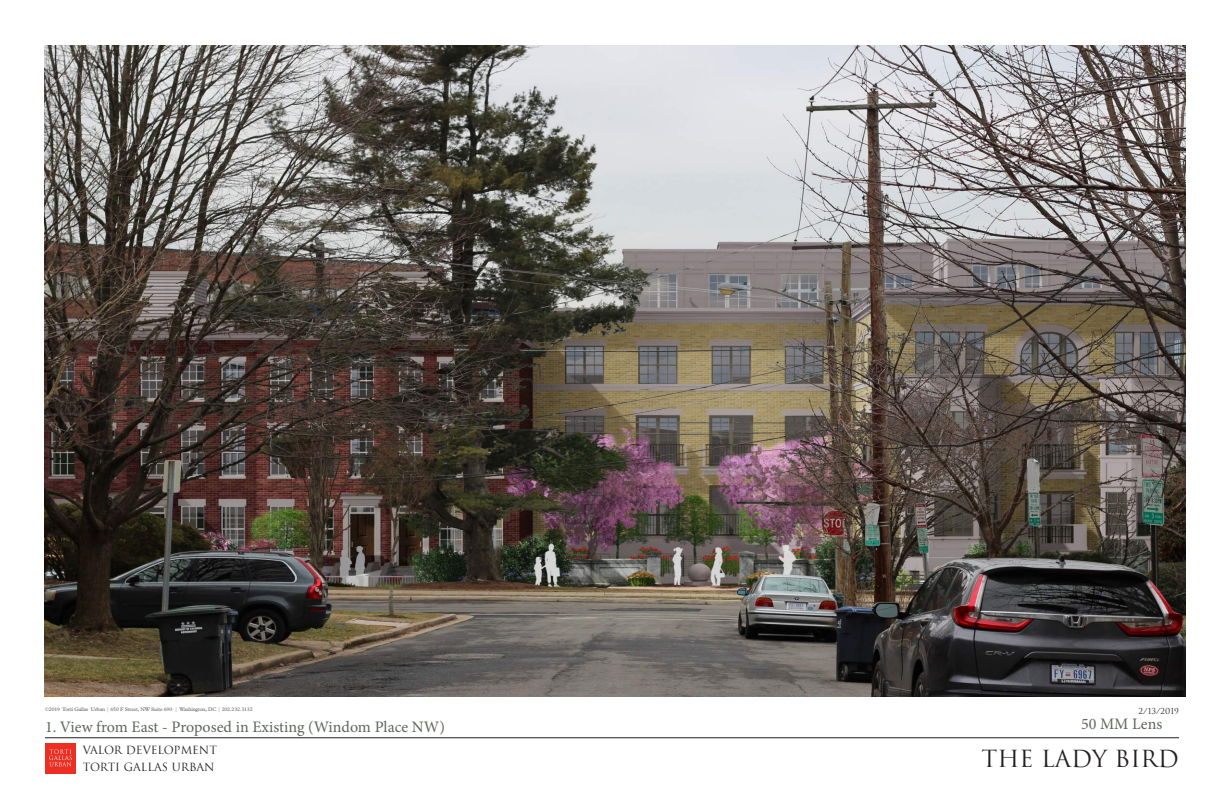
<style>
.page{position:relative;width:1224px;height:792px;background:#fff}
.page>*{position:absolute;margin:0;border:0;box-sizing:border-box;transform-origin:0 0}
.t1{font:23px "Trajan";color:#231f20}
.Subtitle{font:16px "Minion Pro";color:#5d6758}
.Fake_Subtitle{font:16px "Minion Pro";color:#5d6758}
.t2{font:11px/17px "Trajan";color:#231f20}
.t3{font:8px "Trajan";color:#231f20}
.t4{font:5.2px "Plantin MT Std";letter-spacing:-.02em;color:#57585a}
</style>
<div class="page">
<hr style="left:45px;top:738px;width:1134px;height:1px;background:#231f20">
<div style="left:45px;top:743px;width:31px;height:30px;background:#ee2e22"></div>
<svg style="left:49px;top:749px;width:23px;height:17px"></svg>
<img style="left:45px;top:45px;width:1140px;height:651px">
<p class="t4" style="left:45px;top:706px;width:209px">©2019 Torti Gallas Urban | 650 F Street, NW Suite 690 | Washington, DC | 202.232.3132</p>
<p class="Subtitle" style="left:45px;top:716px;width:401px">1. View from East - Proposed in Existing (Windom Place NW)</p>
<p class="Fake_Subtitle" style="left:1081px;top:714px;width:83px">50 MM Lens</p>
<h3 class="t3" style="left:1139px;top:706px;width:42px">2/13/2019</h3>
<h1 class="t1" style="left:982px;top:744px;width:199px">THE LADY BIRD</h1>
<h3 class="t2" style="left:83px;top:741px;width:136px">VALOR DEVELOPMENT<br>TORTI GALLAS URBAN</h3>
</div>
